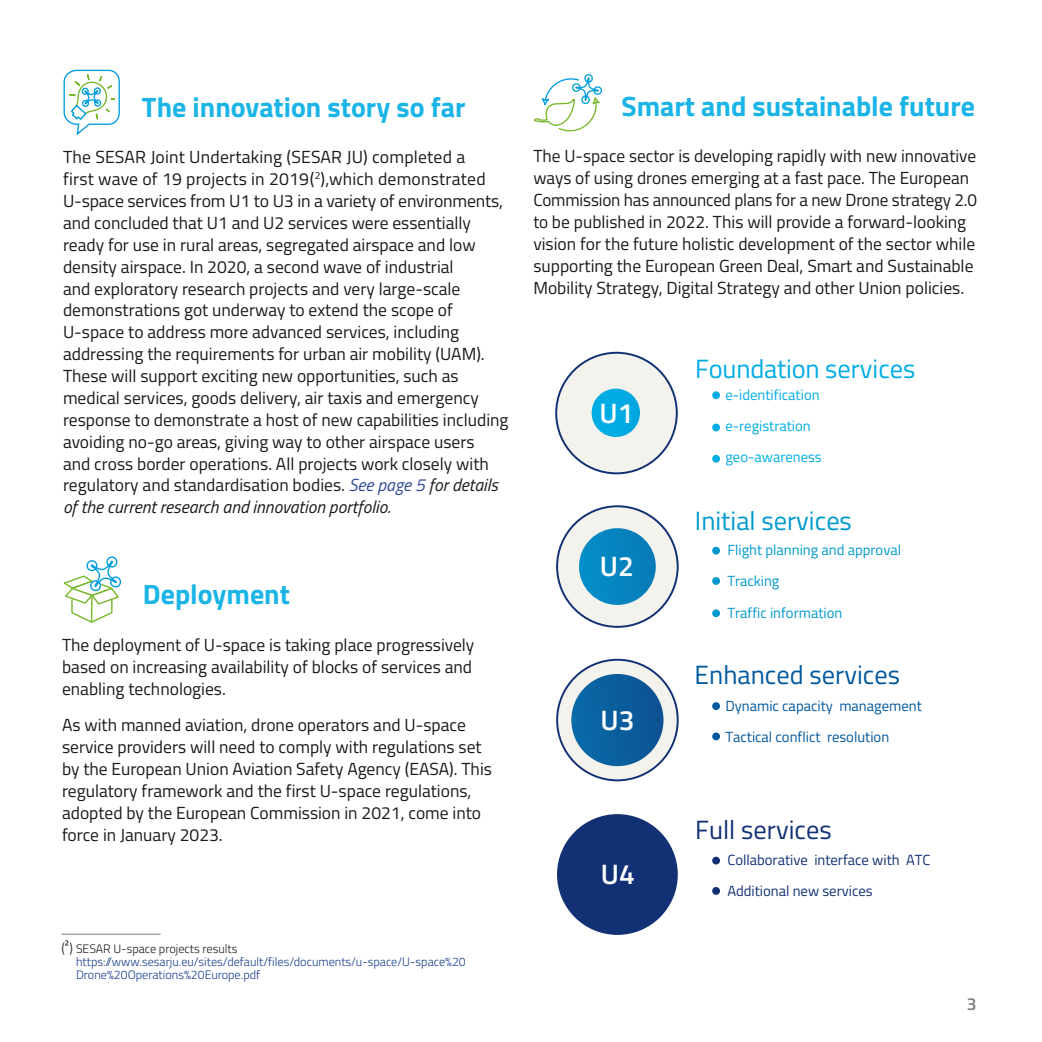
<style>
.page{position:relative;width:1042px;height:1042px;background:#fff}
.page>*{position:absolute;margin:0;border:0;box-sizing:border-box;transform-origin:0 0}
.Title_main{font:700 28px "Titillium Web";color:#1ab4e7}
.t1{font:600 28px "Titillium Web";color:#fff}
.t2{font:26.43px "Titillium Web";letter-spacing:-.005em;color:#00ace4}
.t3{font:26.43px "Titillium Web";color:#00589d}
.t4{font:26.43px "Titillium Web";color:#0099cd}
.t5{font:26.43px "Titillium Web";color:#113174}
.body{font:17.5px/21.9px "Titillium Web";color:#1a1a1a}
.t6{font:600 17.5px "Titillium Web";color:#808080}
.t7{font:14.7px/31.3px "Titillium Web";color:#00589d}
.t8{font:14.7px/31.3px "Titillium Web";color:#0099cd}
.t9{font:14.7px/31.3px "Titillium Web";color:#113174}
.t10{font:14.7px/31.3px "Titillium Web";color:#00ace4}
.body-2{font:300 12.25px/13.1px "Titillium Web";color:#153d8a}
.s1{font-style:italic;color:#304a94}
.s2{font-style:italic}
.s3{font-size:14px;color:#1a1a1a}
.s4{font-size:15.75px;color:#1a1a1a}
.s5{color:#1a1a1a}
</style>
<div class="page">
<svg style="left:63px;top:556px;width:59px;height:67px"></svg>
<svg style="left:63px;top:69px;width:57px;height:67px"></svg>
<svg style="left:533px;top:74px;width:69px;height:58px"></svg>
<hr style="left:61px;top:934px;width:100px;height:1px;background:#808080">
<div style="left:557px;top:506px;width:121px;height:121px;background:#f4f2ed;border-radius:50%"></div>
<div style="left:556px;top:505px;width:122px;height:123px;border:2px solid #103173;border-radius:50%"></div>
<div style="left:557px;top:660px;width:121px;height:120px;background:#f4f2ed;border-radius:50%"></div>
<div style="left:556px;top:659px;width:123px;height:122px;border:2px solid #103173;border-radius:50%"></div>
<div style="left:571px;top:674px;width:92px;height:92px;background:#0b5e9d;border-radius:46px"></div>
<div style="left:579px;top:528px;width:77px;height:77px;background:#0585c0;border-radius:38px"></div>
<div style="left:557px;top:814px;width:121px;height:121px;background:#113174;border-radius:50%"></div>
<div style="left:556px;top:353px;width:121px;height:120px;background:#f4f2ed;border-radius:50%"></div>
<div style="left:555px;top:352px;width:123px;height:122px;border:2px solid #103173;border-radius:50%"></div>
<div style="left:591px;top:389px;width:49px;height:48px;background:#00ace4;border-radius:24px"></div>
<div style="left:712px;top:391px;width:8px;height:8px;background:#00ace4;border-radius:50%"></div>
<div style="left:712px;top:423px;width:8px;height:8px;background:#00ace4;border-radius:50%"></div>
<div style="left:712px;top:455px;width:8px;height:8px;background:#00ace4;border-radius:50%"></div>
<div style="left:712px;top:702px;width:8px;height:8px;background:#00589d;border-radius:50%"></div>
<div style="left:712px;top:732px;width:8px;height:8px;background:#00589d;border-radius:50%"></div>
<div style="left:712px;top:856px;width:8px;height:8px;background:#113174;border-radius:50%"></div>
<div style="left:712px;top:887px;width:8px;height:8px;background:#113174;border-radius:50%"></div>
<div style="left:712px;top:547px;width:8px;height:7px;background:#0099cd;border-radius:50%"></div>
<div style="left:712px;top:577px;width:8px;height:8px;background:#0099cd;border-radius:50%"></div>
<div style="left:712px;top:609px;width:8px;height:8px;background:#0099cd;border-radius:50%"></div>
<p class="Title_main" style="left:142px;top:85px;width:325px">The innovation story so far</p>
<p class="body" style="left:63px;top:145px;width:447px">The SESAR Joint Undertaking (SESAR JU) completed a<br>first wave of 19 projects in 2019(<sup>2</sup>),which demonstrated U-space services from U1 to U3 in a variety of environments, and concluded that U1 and U2 services were essentially ready for use in rural areas, segregated airspace and low density airspace. In 2020, a second wave of industrial<br>and exploratory research projects and very large-scale demonstrations got underway to extend the scope of U-space to address more advanced services, including addressing the requirements for urban air mobility (UAM).<br>These will support exciting new opportunities, such as medical services, goods delivery, air taxis and emergency response to demonstrate a host of new capabilities including avoiding no-go areas, giving way to other airspace users<br>and cross border operations. All projects work closely with regulatory and standardisation bodies. <span class="s1">See page 5</span> <span class="s2">for details of the current research and innovation portfolio.</span></p>
<p class="Title_main" style="left:143px;top:573px;width:149px">Deployment</p>
<p class="body" style="left:62px;top:633px;width:414px">The deployment of U-space is taking place progressively based on increasing availability of blocks of services and enabling technologies.</p>
<p class="body" style="left:62px;top:713px;width:431px">As with manned aviation, drone operators and U-space service providers will need to comply with regulations set by the European Union Aviation Safety Agency (EASA). This regulatory framework and the first U-space regulations, adopted by the European Commission in 2021, come into force in January 2023.</p>
<p class="body-2" style="left:76px;top:941px;width:391px;text-indent:-15px"><span class="s3">(</span><span class="s4">²</span><span class="s3">)</span> <span class="s5">SESAR U-space projects results </span>https://www.sesarju.eu/sites/default/files/documents/u-space/U-space%20<br>Drone%20Operations%20Europe.pdf</p>
<p class="Title_main" style="left:621px;top:85px;width:355px">Smart and sustainable future</p>
<p class="body" style="left:533px;top:144px;width:445px">The U-space sector is developing rapidly with new innovative ways of using drones emerging at a fast pace. The European Commission has announced plans for a new Drone strategy 2.0 to be published in 2022. This will provide a forward-looking vision for the future holistic development of the sector while supporting the European Green Deal, Smart and Sustainable Mobility Strategy, Digital Strategy and other Union policies.</p>
<p class="t1" style="left:600px;top:392px;width:35px">U1</p>
<p class="t1" style="left:600px;top:545px;width:35px">U2</p>
<p class="t1" style="left:600px;top:699px;width:35px">U3</p>
<p class="t1" style="left:601px;top:853px;width:35px">U4</p>
<p class="t2" style="left:695px;top:349px;width:222px">Foundation services</p>
<p class="t10" style="left:725px;top:378px;width:98px">e-identification e-registration geo-awareness</p>
<p class="t4" style="left:695px;top:501px;width:159px">Initial services</p>
<p class="t8" style="left:727px;top:533px;width:175px">Flight planning and approval<br>Tracking<br>Traffic information</p>
<p class="t3" style="left:694px;top:655px;width:207px">Enhanced services</p>
<p class="t7" style="left:725px;top:689px;width:198px">Dynamic capacity management<br>Tactical conflict resolution</p>
<p class="t5" style="left:695px;top:810px;width:138px">Full services</p>
<p class="t9" style="left:727px;top:843px;width:205px">Collaborative interface with ATC<br>Additional new services</p>
<p class="t6" style="left:967px;top:991px;width:11px">3</p>
</div>
